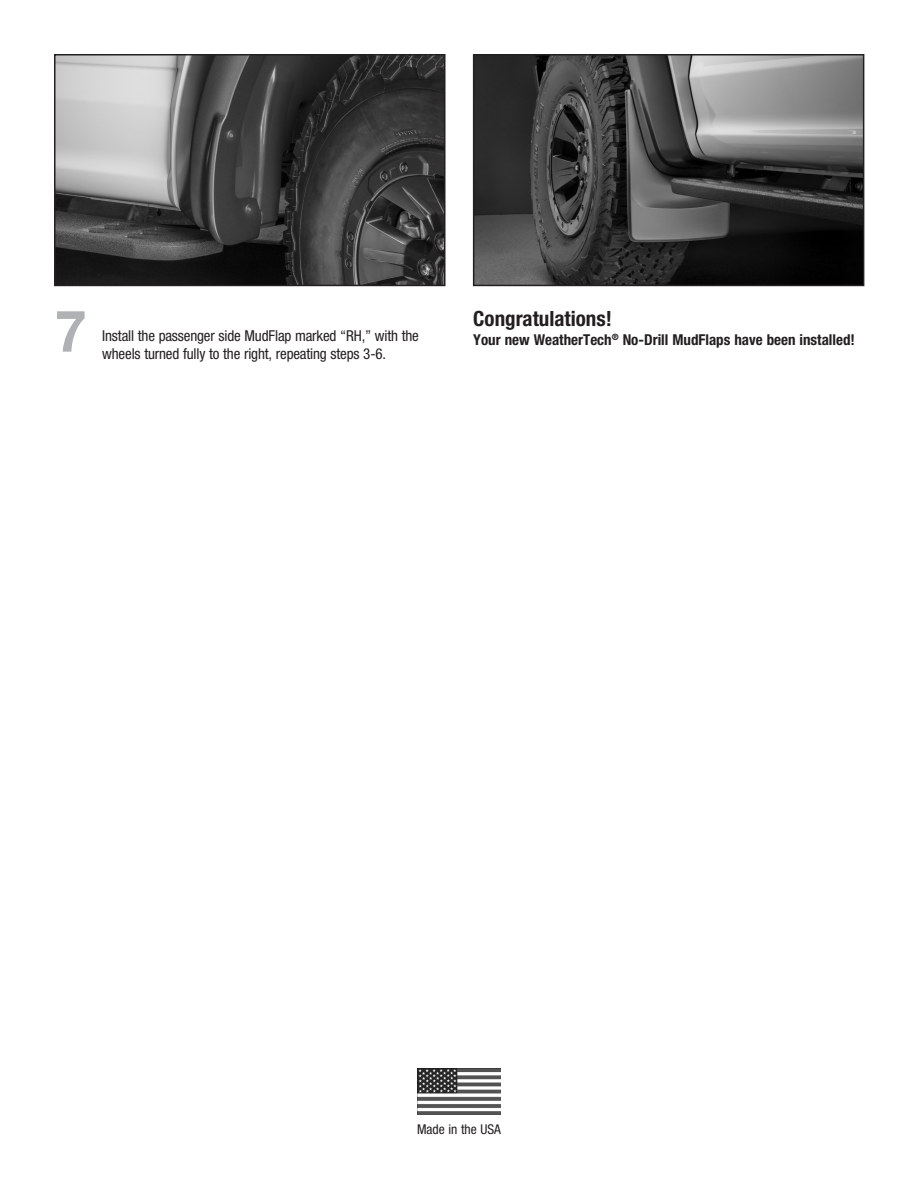
<style>
.page{position:relative;width:918px;height:1188px;background:#fff}
.page>*{position:absolute;margin:0;border:0;box-sizing:border-box;transform-origin:0 0}
.t1{font:700 57.6px "Helvetica Neue";color:#b0b1b5}
.t2{font:700 condensed 21px "Helvetica Neue";color:#231f20}
.t3{font:condensed 15px "Helvetica Neue";letter-spacing:-.01em;color:#231f20}
.t4{font:700 condensed 15px "Helvetica Neue";color:#231f20}
.t5{font:condensed 13.5px "Helvetica Neue";color:#231f20}
</style>
<div class="page">
<img style="left:57px;top:57px;width:386px;height:226px">
<div style="left:54px;top:54px;width:392px;height:232px;border:2px solid #231f20"></div>
<img style="left:476px;top:57px;width:385px;height:226px">
<div style="left:473px;top:54px;width:391px;height:232px;border:2px solid #231f20"></div>
<img style="left:417px;top:1069px;width:84px;height:46px">
<p class="t1" style="left:55px;top:295px;width:34px">7</p>
<p class="t3" style="left:102px;top:327px;width:318px">Install the passenger side MudFlap marked “RH,” with the</p>
<p class="t3" style="left:102px;top:345px;width:285px">wheels turned fully to the right, repeating steps 3-6.</p>
<p class="t2" style="left:473px;top:306px;width:140px">Congratulations!</p>
<p class="t4" style="left:473px;top:330px;width:383px">Your new WeatherTech<sup>®</sup> No-Drill MudFlaps have been installed!</p>
<p class="t5" style="left:417px;top:1121px;width:85px">Made in the USA</p>
</div>
